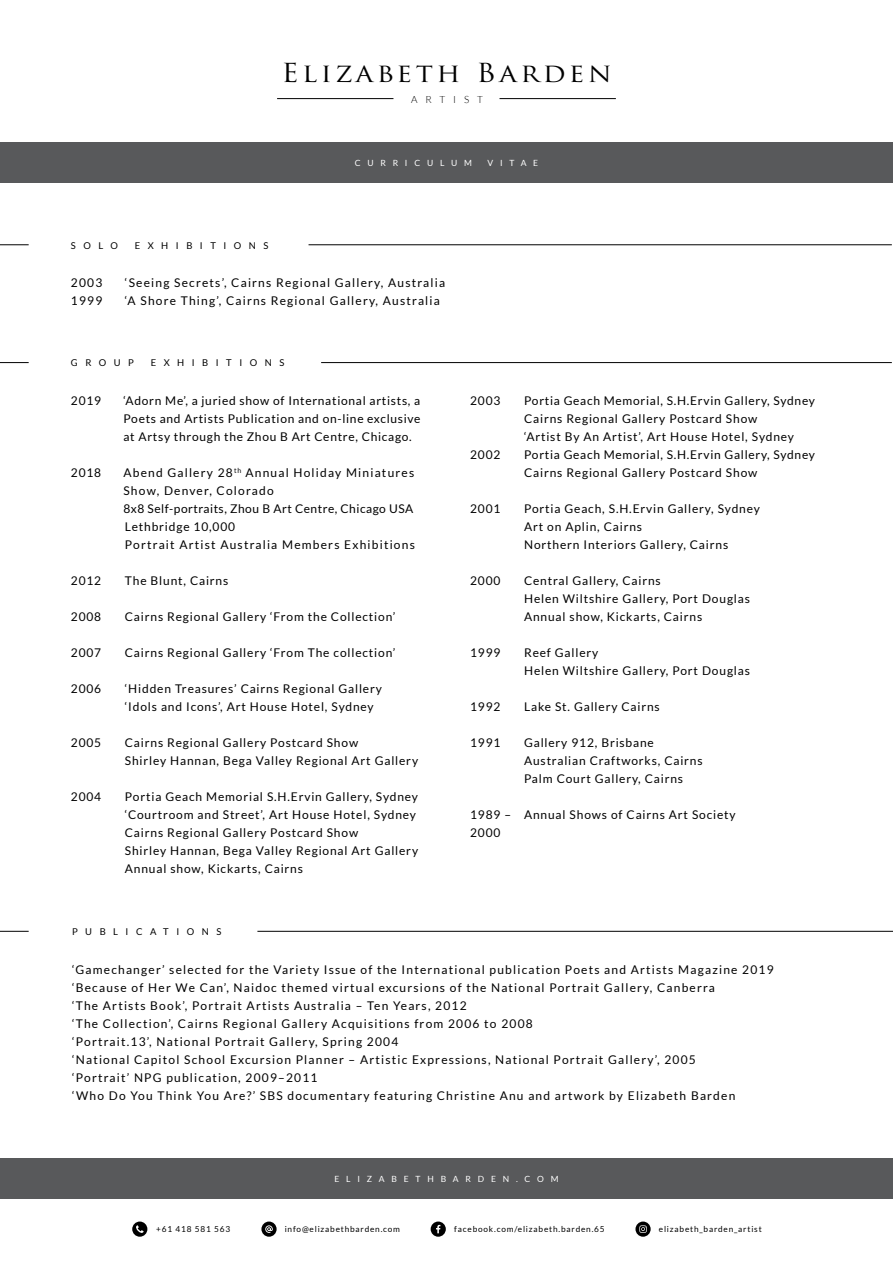
<style>
.page{position:relative;width:893px;height:1263px;background:#fff}
.page>*{position:absolute;margin:0;border:0;box-sizing:border-box;transform-origin:0 0}
.t1{font:25.5px "Trajan Pro";letter-spacing:.12em;color:#000;scale:1.11 1}
.t2{font:12px/18px "Lato";letter-spacing:.07em;color:#000}
.t3{font:12px/18px "Lato";letter-spacing:.1em;color:#000}
.t4{font:300 9.9px "Lato";letter-spacing:.8em;color:#000}
.t5{font:9.45px "Lato";letter-spacing:.8em;color:#000}
.t6{font:8.55px "Lato";letter-spacing:.8em;color:#fff}
.t7{font:8.25px "Lato";letter-spacing:.1em;color:#000}
</style>
<div class="page">
<div style="left:0;top:1158px;width:893px;height:40px;background:#58595b"></div>
<svg style="left:635px;top:1221px;width:16px;height:16px"></svg>
<svg style="left:639px;top:1225px;width:8px;height:8px"></svg>
<svg style="left:431px;top:1221px;width:15px;height:16px"></svg>
<svg style="left:436px;top:1225px;width:4px;height:8px"></svg>
<svg style="left:261px;top:1221px;width:16px;height:16px"></svg>
<svg style="left:265px;top:1225px;width:8px;height:8px"></svg>
<svg style="left:132px;top:1221px;width:15px;height:16px"></svg>
<svg style="left:136px;top:1225px;width:8px;height:8px"></svg>
<hr style="left:277px;top:98px;width:116px;height:1px;background:#000">
<hr style="left:499px;top:98px;width:117px;height:1px;background:#000">
<div style="left:0;top:142px;width:893px;height:41px;background:#58595b"></div>
<hr style="left:257px;top:931px;width:636px;height:1px;background:#000">
<svg style="left:0;top:931px;width:29px;height:1px"></svg>
<hr style="left:321px;top:362px;width:571px;height:1px;background:#000">
<svg style="left:0;top:362px;width:29px;height:1px"></svg>
<hr style="left:309px;top:244px;width:583px;height:1px;background:#000">
<svg style="left:0;top:244px;width:29px;height:1px"></svg>
<h1 class="t1" style="left:281px;top:57px;width:299px">Elizabeth Barden</h1>
<p class="t4" style="left:411px;top:94px;width:73px">ARTIST</p>
<p class="t6" style="left:355px;top:158px;width:119px">CURRICULUM</p>
<p class="t6" style="left:487px;top:158px;width:52px">VITAE</p>
<p class="t5" style="left:71px;top:240px;width:48px">SOLO</p>
<p class="t5" style="left:135px;top:240px;width:135px">EXHIBITIONS</p>
<p class="t2" style="left:71px;top:274px;width:33px">2003</p>
<p class="t3" style="left:125px;top:274px;width:322px">‘Seeing Secrets’, Cairns Regional Gallery, Australia</p>
<p class="t2" style="left:71px;top:292px;width:33px">1999</p>
<p class="t3" style="left:125px;top:292px;width:316px">‘A Shore Thing’, Cairns Regional Gallery, Australia</p>
<p class="t5" style="left:71px;top:358px;width:64px">GROUP</p>
<p class="t5" style="left:151px;top:358px;width:135px">EXHIBITIONS</p>
<p class="t2" style="left:71px;top:392px;width:32px">2019</p>
<p class="t2" style="left:123px;top:392px;width:299px;text-align:justify">‘Adorn Me’, a juried show of International artists, a Poets and Artists Publication and on-line exclusive at Artsy through the Zhou B Art Centre, Chicago.</p>
<p class="t2" style="left:71px;top:464px;width:32px">2018</p>
<p class="t3" style="left:123px;top:464px;width:293px">Abend Gallery 28<sup>th</sup> Annual Holiday Miniatures Show, Denver, Colorado<br>8x8 Self-portraits, Zhou B Art Centre, Chicago USA Lethbridge 10,000<br>Portrait Artist Australia Members Exhibitions</p>
<p class="t2" style="left:71px;top:572px;width:32px">2012</p>
<p class="t2" style="left:125px;top:572px;width:105px">The Blunt, Cairns</p>
<p class="t2" style="left:71px;top:608px;width:32px">2008</p>
<p class="t2" style="left:125px;top:608px;width:272px">Cairns Regional Gallery ‘From the Collection’</p>
<p class="t2" style="left:71px;top:644px;width:32px">2007</p>
<p class="t2" style="left:125px;top:644px;width:272px">Cairns Regional Gallery ‘From The collection’</p>
<p class="t2" style="left:71px;top:680px;width:32px">2006</p>
<p class="t2" style="left:125px;top:680px;width:258px">‘Hidden Treasures’ Cairns Regional Gallery ‘Idols and Icons’, Art House Hotel, Sydney</p>
<p class="t2" style="left:71px;top:734px;width:32px">2005</p>
<p class="t2" style="left:125px;top:734px;width:295px">Cairns Regional Gallery Postcard Show<br>Shirley Hannan, Bega Valley Regional Art Gallery</p>
<p class="t2" style="left:71px;top:788px;width:32px">2004</p>
<p class="t2" style="left:125px;top:788px;width:295px">Portia Geach Memorial S.H.Ervin Gallery, Sydney ‘Courtroom and Street’, Art House Hotel, Sydney Cairns Regional Gallery Postcard Show<br>Shirley Hannan, Bega Valley Regional Art Gallery Annual show, Kickarts, Cairns</p>
<p class="t2" style="left:470px;top:392px;width:32px">2003</p>
<p class="t2" style="left:524px;top:392px;width:292px">Portia Geach Memorial, S.H.Ervin Gallery, Sydney<br>Cairns Regional Gallery Postcard Show<br>‘Artist By An Artist’, Art House Hotel, Sydney</p>
<p class="t2" style="left:470px;top:446px;width:32px">2002</p>
<p class="t2" style="left:524px;top:446px;width:292px">Portia Geach Memorial, S.H.Ervin Gallery, Sydney<br>Cairns Regional Gallery Postcard Show</p>
<p class="t2" style="left:470px;top:500px;width:32px">2001</p>
<p class="t2" style="left:524px;top:500px;width:237px">Portia Geach, S.H.Ervin Gallery, Sydney<br>Art on Aplin, Cairns<br>Northern Interiors Gallery, Cairns</p>
<p class="t2" style="left:470px;top:572px;width:32px">2000</p>
<p class="t2" style="left:524px;top:572px;width:227px">Central Gallery, Cairns<br>Helen Wiltshire Gallery, Port Douglas<br>Annual show, Kickarts, Cairns</p>
<p class="t2" style="left:470px;top:644px;width:32px">1999</p>
<p class="t2" style="left:524px;top:644px;width:227px">Reef Gallery<br>Helen Wiltshire Gallery, Port Douglas</p>
<p class="t2" style="left:470px;top:698px;width:32px">1992</p>
<p class="t2" style="left:524px;top:698px;width:137px">Lake St. Gallery Cairns</p>
<p class="t2" style="left:470px;top:734px;width:32px">1991</p>
<p class="t2" style="left:524px;top:734px;width:180px">Gallery 912, Brisbane<br>Australian Craftworks, Cairns<br>Palm Court Gallery, Cairns</p>
<p class="t2" style="left:470px;top:806px;width:267px">1989 – Annual Shows of Cairns Art Society<br>2000</p>
<p class="t5" style="left:72px;top:926px;width:151px">PUBLICATIONS</p>
<p class="t3" style="left:72px;top:960px;width:703px">‘Gamechanger’ selected for the Variety Issue of the International publication Poets and Artists Magazine 2019 ‘Because of Her We Can’, Naidoc themed virtual excursions of the National Portrait Gallery, Canberra<br>‘The Artists Book’, Portrait Artists Australia – Ten Years, 2012<br>‘The Collection’, Cairns Regional Gallery Acquisitions from 2006 to 2008<br>‘Portrait.13’, National Portrait Gallery, Spring 2004<br>‘National Capitol School Excursion Planner – Artistic Expressions, National Portrait Gallery’, 2005<br>‘Portrait’ NPG publication, 2009–2011<br>‘Who Do You Think You Are?’ SBS documentary featuring Christine Anu and artwork by Elizabeth Barden</p>
<p class="t6" style="left:334px;top:1174px;width:226px">ELIZABETHBARDEN.COM</p>
<p class="t7" style="left:156px;top:1225px;width:75px">+61 418 581 563</p>
<p class="t7" style="left:285px;top:1225px;width:117px">info@elizabethbarden.com</p>
<p class="t7" style="left:454px;top:1225px;width:152px">facebook.com/elizabeth.barden.65</p>
<p class="t7" style="left:659px;top:1225px;width:104px">elizabeth_barden_artist</p>
</div>
